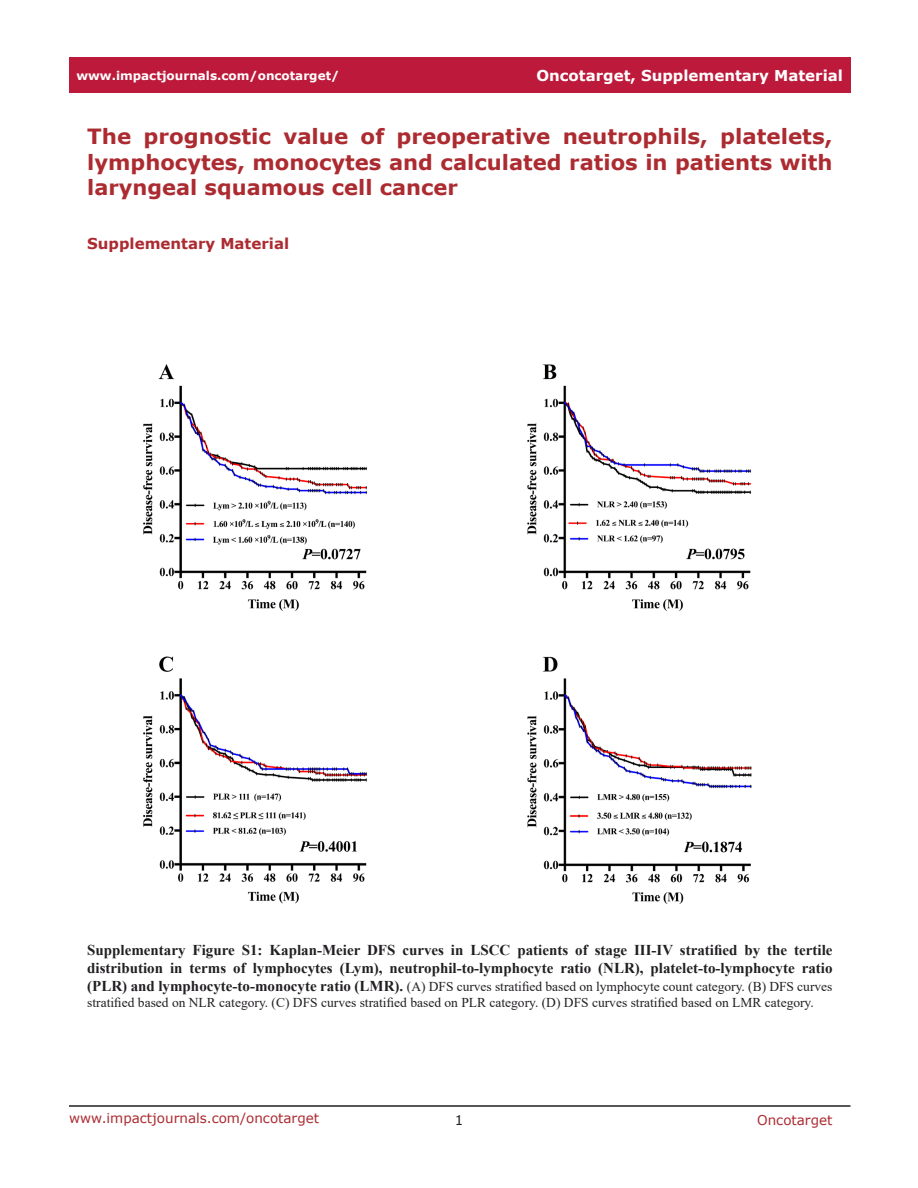
<style>
.page{position:relative;width:918px;height:1188px;background:#fff}
.page>*{position:absolute;margin:0;border:0;box-sizing:border-box;transform-origin:0 0}
.t1{font:700 21px/25.2px "Verdana";color:#ac2b31;text-align:justify}
.FigureText{font:700 15px/18px "Times New Roman";color:#221f22}
.t2{font:700 15px "Verdana";color:#fff}
.t3{font:700 15px "Verdana";color:#ac2b31}
.FigureText-2{font:13.5px/16.2px "Times New Roman";color:#221f22}
.t4{font:13.5px "Verdana";color:#ac2b31}
.t5{font:13.5px "Verdana";color:#221f22}
.t6{font:700 12px "Verdana";color:#fff}
.s1{font-weight:700;font-size:15px}
</style>
<div class="page">
<hr style="left:69px;top:1105px;width:781px;height:2px;background:#231f20">
<div style="left:69px;top:57px;width:781px;height:36px;background:#bd1a3b"></div>
<img style="left:143px;top:364px;width:609px;height:540px">
<p class="t6" style="left:76px;top:67px;width:264px">www.impactjournals.com/oncotarget/</p>
<p class="t2" style="left:536px;top:65px;width:308px">Oncotarget, Supplementary Material</p>
<p class="t1" style="left:87px;top:124px;width:747px">The prognostic value of preoperative neutrophils, platelets, lymphocytes, monocytes and calculated ratios in patients with laryngeal squamous cell cancer</p>
<p class="t3" style="left:87px;top:233px;width:203px">Supplementary Material</p>
<p class="FigureText" style="left:87px;top:941px;width:747px">Supplementary Figure S1: Kaplan-Meier DFS curves in LSCC patients of stage III-IV stratified by the tertile distribution in terms of lymphocytes (Lym), neutrophil-to-lymphocyte ratio (NLR), platelet-to-lymphocyte ratio</p>
<p class="FigureText-2" style="left:87px;top:978px;width:747px"><span class="s1">(PLR) and lymphocyte-to-monocyte ratio (LMR).</span> (A) DFS curves stratified based on lymphocyte count category. (B) DFS curves stratified based on NLR category. (C) DFS curves stratified based on PLR category. (D) DFS curves stratified based on LMR category.</p>
<p class="t4" style="left:69px;top:1109px;width:252px">www.impactjournals.com/oncotarget</p>
<p class="t5" style="left:455px;top:1111px;width:10px">1</p>
<p class="t4" style="left:757px;top:1111px;width:77px">Oncotarget</p>
</div>
